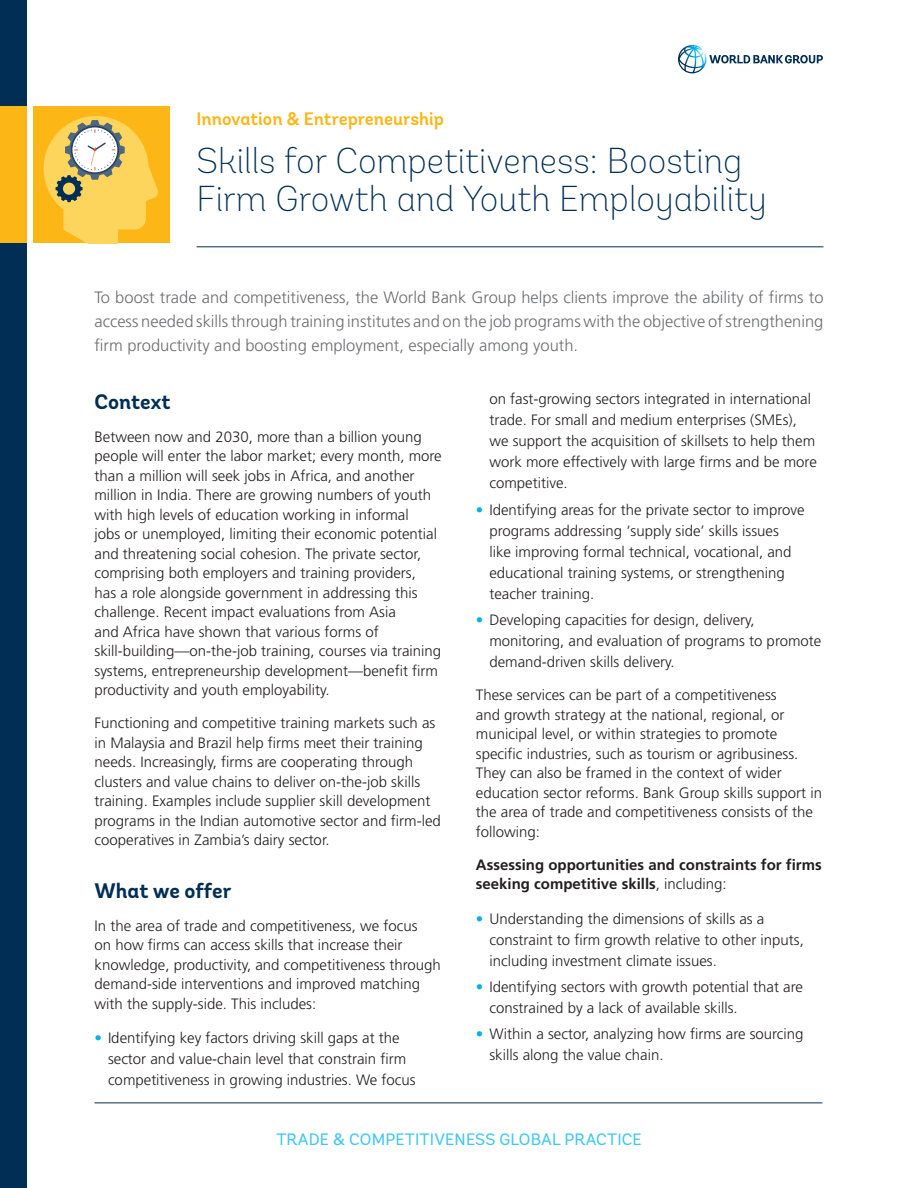
<style>
.page{position:relative;width:918px;height:1188px;background:#fff}
.page>*{position:absolute;margin:0;border:0;box-sizing:border-box;transform-origin:0 0}
.t1{font:200 36px/39px "Andes";color:#002e54}
.t2{font:700 21px "Andes";color:#002e54}
.t3{font:600 18px "Andes";color:#fcb615}
.t4{font:300 16.5px/24px "Frutiger LT Std";color:#6c6d70;text-align:justify}
.t5{font:16.5px "Andes";letter-spacing:.01em;color:#40c7f4}
.t6{font:300 15px/19.5px "Frutiger LT Std";color:#231f20}
.t7{font:700 15px/19.5px "Frutiger LT Std";color:#231f20}
.s1{font-family:"Avenir";font-weight:800}
.s2{font-weight:700;color:#00aeef}
.s3{font-weight:300}
.s4{font-family:"Avenir";font-weight:500}
</style>
<div class="page">
<div style="left:0;top:199px;width:27px;height:989px;background:#002e54"></div>
<div style="left:0;top:0;width:27px;height:108px;background:#002e54"></div>
<svg style="left:678px;top:45px;width:145px;height:28px"></svg>
<hr style="left:197px;top:246px;width:626px;height:1px;background:#002e54">
<div style="left:0;top:106px;width:27px;height:137px;background:#fcb615"></div>
<div style="left:33px;top:106px;width:137px;height:137px;background:#fcb615"></div>
<svg style="left:44px;top:116px;width:114px;height:127px"></svg>
<hr style="left:94px;top:1102px;width:728px;height:1px;background:#002e54">
<p class="t3" style="left:197px;top:107px;width:249px">Innovation <span class="s1">&amp;</span> Entrepreneurship</p>
<h1 class="t1" style="left:197px;top:141px;width:572px">Skills for Competitiveness: Boosting<br>Firm Growth and Youth Employability</h1>
<p class="t4" style="left:94px;top:286px;width:731px">To boost trade and competitiveness, the World Bank Group helps clients improve the ability of firms to access needed skills through training institutes and on the job programs with the objective of strengthening firm productivity and boosting employment, especially among youth.</p>
<h2 class="t2" style="left:94px;top:389px;width:78px">Context</h2>
<p class="t6" style="left:94px;top:427px;width:349px">Between now and 2030, more than a billion young people will enter the labor market; every month, more than a million will seek jobs in Africa, and another million in India. There are growing numbers of youth with high levels of education working in informal<br>jobs or unemployed, limiting their economic potential and threatening social cohesion. The private sector, comprising both employers and training providers,<br>has a role alongside government in addressing this challenge. Recent impact evaluations from Asia<br>and Africa have shown that various forms of skill-building—on-the-job training, courses via training systems, entrepreneurship development—benefit firm productivity and youth employability.</p>
<p class="t6" style="left:94px;top:714px;width:348px">Functioning and competitive training markets such as in Malaysia and Brazil help firms meet their training needs. Increasingly, firms are cooperating through clusters and value chains to deliver on-the-job skills training. Examples include supplier skill development programs in the Indian automotive sector and firm-led cooperatives in Zambia’s dairy sector.</p>
<h2 class="t2" style="left:94px;top:877px;width:138px">What we offer</h2>
<p class="t6" style="left:94px;top:916px;width:348px">In the area of trade and competitiveness, we focus<br>on how firms can access skills that increase their knowledge, productivity, and competitiveness through demand-side interventions and improved matching with the supply-side. This includes:</p>
<p class="t6" style="left:108px;top:1028px;width:309px;line-height:21px;text-indent:-14px"><span class="s2">•</span> Identifying key factors driving skill gaps at the sector and value-chain level that constrain firm competitiveness in growing industries. We focus</p>
<p class="t6" style="left:489px;top:389px;width:329px;line-height:21px">on fast-growing sectors integrated in international trade. For small and medium enterprises (SMEs), we support the acquisition of skillsets to help them work more effectively with large firms and be more competitive.</p>
<p class="t6" style="left:489px;top:499px;width:317px;line-height:21px;text-indent:-14px"><span class="s2">•</span> Identifying areas for the private sector to improve programs addressing ‘supply side’ skills issues<br>like improving formal technical, vocational, and educational training systems, or strengthening teacher training.</p>
<p class="t6" style="left:489px;top:610px;width:334px;line-height:21px;text-indent:-14px"><span class="s2">•</span> Developing capacities for design, delivery, monitoring, and evaluation of programs to promote demand-driven skills delivery.</p>
<p class="t6" style="left:476px;top:685px;width:348px">These services can be part of a competitiveness<br>and growth strategy at the national, regional, or municipal level, or within strategies to promote specific industries, such as tourism or agribusiness.<br>They can also be framed in the context of wider education sector reforms. Bank Group skills support in the area of trade and competitiveness consists of the following:</p>
<p class="t7" style="left:476px;top:855px;width:347px">Assessing opportunities and constraints for firms seeking competitive skills<span class="s3">, including:</span></p>
<p class="t6" style="left:489px;top:908px;width:316px;line-height:21px;text-indent:-14px"><span class="s2">•</span> Understanding the dimensions of skills as a constraint to firm growth relative to other inputs, including investment climate issues.</p>
<p class="t6" style="left:489px;top:977px;width:315px;line-height:21px;text-indent:-14px"><span class="s2">•</span> Identifying sectors with growth potential that are constrained by a lack of available skills.</p>
<p class="t6" style="left:489px;top:1024px;width:316px;line-height:21px;text-indent:-14px"><span class="s2">•</span> Within a sector, analyzing how firms are sourcing skills along the value chain.</p>
<p class="t5" style="left:276px;top:1129px;width:367px">TRADE <span class="s4">&amp;</span> COMPETITIVENESS GLOBAL PRACTICE</p>
</div>
